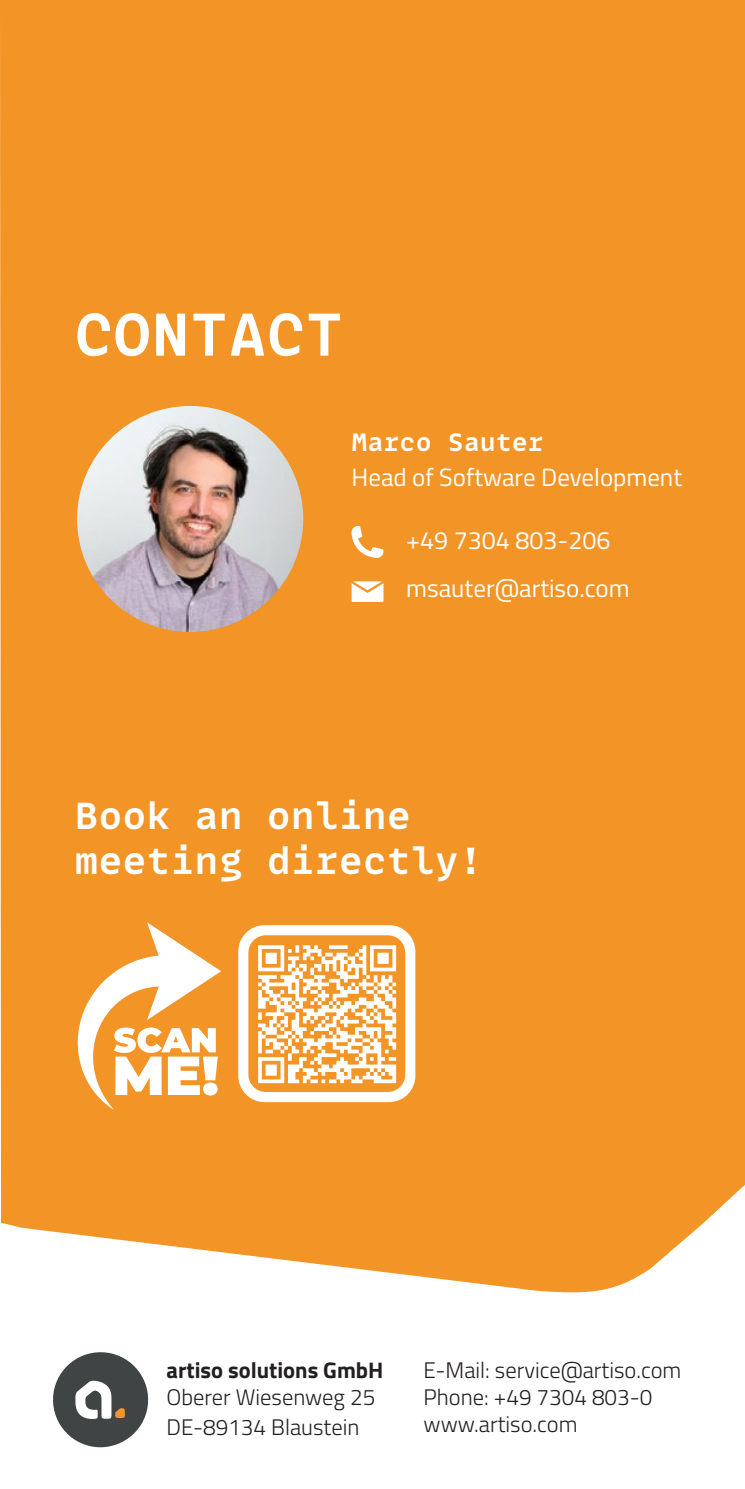
<style>
.page{position:relative;width:745px;height:1489px;background:#fff}
.page>*{position:absolute;margin:0;border:0;box-sizing:border-box;transform-origin:0 0}
.t1{font:700 60px "Mono Lisa";color:#fff}
.t2{font:700 37.5px/45px "Mono Lisa";color:#fff}
.t3{font:25px/48.5px "Titillium Web";color:#fff}
.t4{font:700 25px "Mono Lisa";color:#fff}
.t5{font:300 22.5px/27px "Titillium Web";color:#231f20}
.t6{font:700 22.5px "Titillium Web";color:#231f20}
</style>
<div class="page">
<div style="left:0;top:0;width:744px;height:1293px;background:#f29426"></div>
<svg style="left:53px;top:1352px;width:96px;height:96px"></svg>
<img style="left:77px;top:406px;width:226px;height:226px;border-radius:113px">
<svg style="left:351px;top:526px;width:32px;height:32px"></svg>
<svg style="left:351px;top:581px;width:32px;height:21px"></svg>
<svg style="left:78px;top:922px;width:143px;height:187px"></svg>
<svg style="left:238px;top:925px;width:177px;height:177px"></svg>
<h1 class="t1" style="left:74px;top:295px;width:270px">CONTACT</h1>
<p class="t4" style="left:351px;top:426px;width:193px">Marco Sauter</p>
<p class="t3" style="left:351px;top:452px;width:332px">Head of Software Development</p>
<p class="t3" style="left:406px;top:514px;width:225px">+49 7304 803-206 msauter@artiso.com</p>
<h2 class="t2" style="left:74px;top:793px;width:409px">Book an online meeting directly!</h2>
<p class="t6" style="left:166px;top:1352px;width:218px">artiso solutions GmbH</p>
<p class="t5" style="left:166px;top:1380px;width:210px;line-height:30px">Oberer Wiesenweg 25<br>DE-89134 Blaustein</p>
<p class="t5" style="left:423px;top:1355px;width:259px">E-Mail: service@artiso.com<br>Phone: +49 7304 803-0 www.artiso.com</p>
</div>
